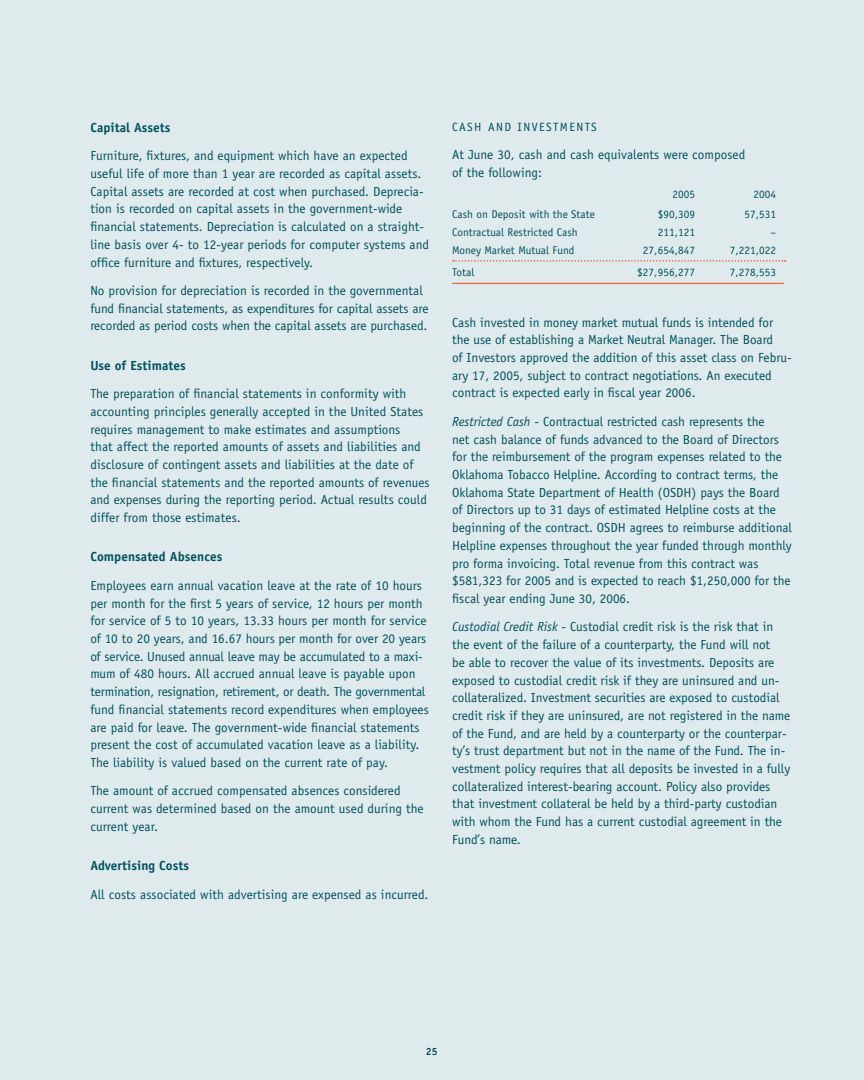
<style>
.page{position:relative;width:864px;height:1080px;background:#dfeaed}
.page>*{position:absolute;margin:0;border:0;box-sizing:border-box;transform-origin:0 0}
.t1{font:13.2px/17.7px "Officina Sans";color:#00525d}
.t2{font:700 13.2px "Officina Sans";letter-spacing:.005em;color:#00525d}
.t3{font:12px "Officina Sans";letter-spacing:.12em;color:#00525d}
.t4{font:11.25px "Officina Sans";letter-spacing:.005em;color:#00525d}
.t5{font:700 10.5px "Officina Sans";color:#00525d}
.s1{font-style:italic}
</style>
<div class="page">
<svg style="left:453px;top:260px;width:333px;height:2px"></svg>
<hr style="left:452px;top:283px;width:332px;height:1px;background:#f1592f">
<p class="t2" style="left:90px;top:119px;width:82px">Capital Assets</p>
<p class="t1" style="left:90px;top:147px;width:340px">Furniture, fixtures, and equipment which have an expected useful life of more than 1 year are recorded as capital assets.<br>Capital assets are recorded at cost when purchased. Deprecia&shy;tion is recorded on capital assets in the government-wide financial statements. Depreciation is calculated on a straight&shy;line basis over 4- to 12-year periods for computer systems and office furniture and fixtures, respectively.</p>
<p class="t1" style="left:90px;top:282px;width:340px">No provision for depreciation is recorded in the governmental fund financial statements, as expenditures for capital assets are recorded as period costs when the capital assets are purchased.</p>
<p class="t2" style="left:90px;top:357px;width:97px">Use of Estimates</p>
<p class="t1" style="left:90px;top:385px;width:341px">The preparation of financial statements in conformity with accounting principles generally accepted in the United States requires management to make estimates and assumptions<br>that affect the reported amounts of assets and liabilities and disclosure of contingent assets and liabilities at the date of the financial statements and the reported amounts of revenues and expenses during the reporting period. Actual results could differ from those estimates.</p>
<p class="t2" style="left:90px;top:549px;width:134px">Compensated Absences</p>
<p class="t1" style="left:90px;top:577px;width:340px">Employees earn annual vacation leave at the rate of 10 hours per month for the first 5 years of service, 12 hours per month for service of 5 to 10 years, 13.33 hours per month for service of 10 to 20 years, and 16.67 hours per month for over 20 years of service. Unused annual leave may be accumulated to a maxi&shy;mum of 480 hours. All accrued annual leave is payable upon termination, resignation, retirement, or death. The governmental fund financial statements record expenditures when employees are paid for leave. The government-wide financial statements present the cost of accumulated vacation leave as a liability.<br>The liability is valued based on the current rate of pay.</p>
<p class="t1" style="left:90px;top:782px;width:335px">The amount of accrued compensated absences considered current was determined based on the amount used during the current year.</p>
<p class="t2" style="left:90px;top:857px;width:100px">Advertising Costs</p>
<p class="t1" style="left:90px;top:885px;width:340px">All costs associated with advertising are expensed as incurred.</p>
<p class="t3" style="left:452px;top:119px;width:146px">CASH AND INVESTMENTS</p>
<p class="t1" style="left:452px;top:146px;width:295px">At June 30, cash and cash equivalents were composed of the following:</p>
<p class="t4" style="left:672px;top:187px;width:24px">2005</p>
<p class="t4" style="left:754px;top:187px;width:24px">2004</p>
<p class="t4" style="left:452px;top:208px;width:144px">Cash on Deposit with the State</p>
<p class="t4" style="left:658px;top:208px;width:39px">$90,309</p>
<p class="t4" style="left:744px;top:208px;width:33px">57,531</p>
<p class="t4" style="left:452px;top:225px;width:127px">Contractual Restricted Cash</p>
<p class="t4" style="left:658px;top:225px;width:39px">211,121</p>
<p class="t4" style="left:771px;top:225px;width:7px">–</p>
<p class="t4" style="left:452px;top:243px;width:124px">Money Market Mutual Fund</p>
<p class="t4" style="left:643px;top:243px;width:54px">27,654,847</p>
<p class="t4" style="left:730px;top:243px;width:48px">7,221,022</p>
<p class="t4" style="left:452px;top:266px;width:24px">Total</p>
<p class="t4" style="left:637px;top:266px;width:59px">$27,956,277</p>
<p class="t4" style="left:730px;top:266px;width:48px">7,278,553</p>
<p class="t1" style="left:452px;top:313px;width:341px">Cash invested in money market mutual funds is intended for the use of establishing a Market Neutral Manager. The Board<br>of Investors approved the addition of this asset class on Febru&shy;ary 17, 2005, subject to contract negotiations. An executed contract is expected early in fiscal year 2006.</p>
<p class="t1" style="left:452px;top:413px;width:341px"><span class="s1">Restricted Cash</span> - Contractual restricted cash represents the<br>net cash balance of funds advanced to the Board of Directors for the reimbursement of the program expenses related to the Oklahoma Tobacco Helpline. According to contract terms, the Oklahoma State Department of Health (OSDH) pays the Board of Directors up to 31 days of estimated Helpline costs at the beginning of the contract. OSDH agrees to reimburse additional Helpline expenses throughout the year funded through monthly pro forma invoicing. Total revenue from this contract was $581,323 for 2005 and is expected to reach $1,250,000 for the fiscal year ending June 30, 2006.</p>
<p class="t1" style="left:452px;top:618px;width:340px"><span class="s1">Custodial Credit Risk</span> - Custodial credit risk is the risk that in the event of the failure of a counterparty, the Fund will not<br>be able to recover the value of its investments. Deposits are exposed to custodial credit risk if they are uninsured and un&shy;collateralized. Investment securities are exposed to custodial credit risk if they are uninsured, are not registered in the name of the Fund, and are held by a counterparty or the counterpar&shy;ty’s trust department but not in the name of the Fund. The in&shy;vestment policy requires that all deposits be invested in a fully collateralized interest-bearing account. Policy also provides that investment collateral be held by a third-party custodian with whom the Fund has a current custodial agreement in the Fund’s name.</p>
<p class="t5" style="left:426px;top:1045px;width:13px">25</p>
</div>
